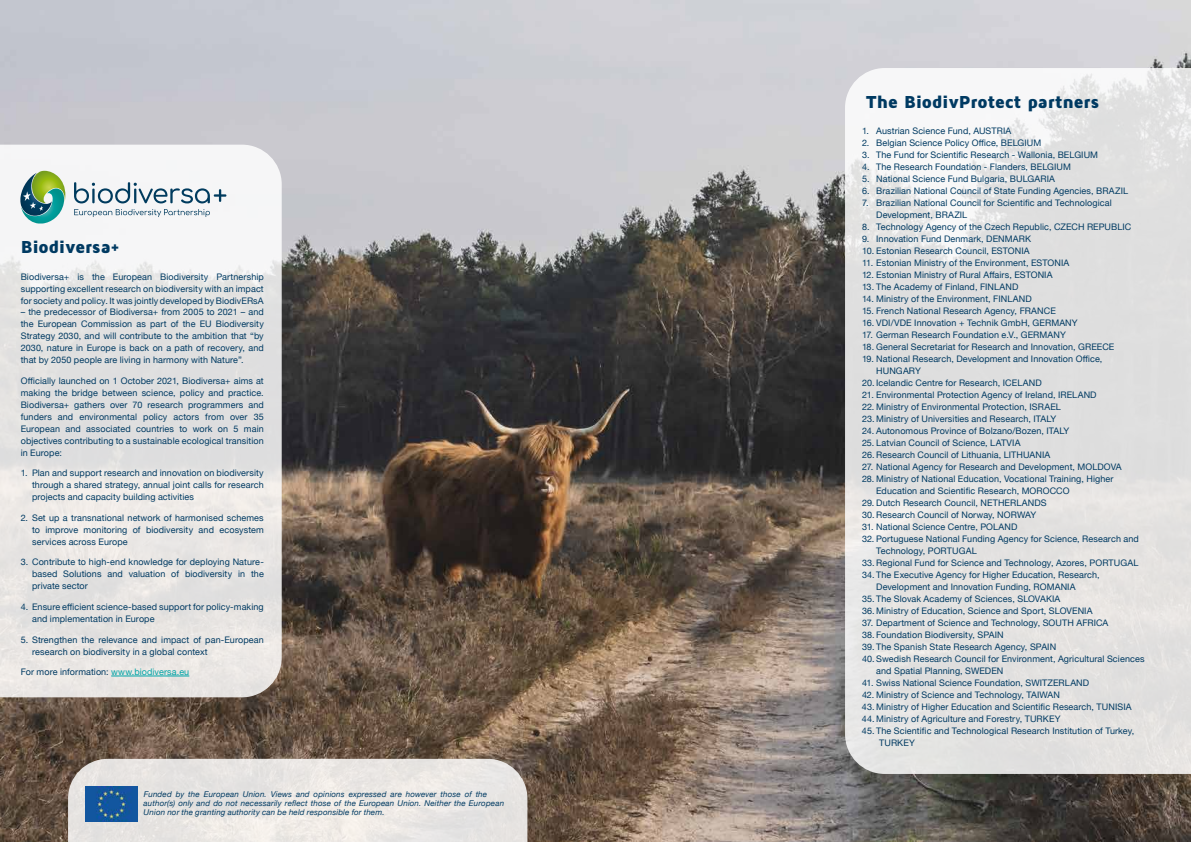
<style>
.page{position:relative;width:1191px;height:842px;background:#fff}
.page>*{position:absolute;margin:0;border:0;box-sizing:border-box;transform-origin:0 0}
.t1{font:900 18px "Maven Pro";letter-spacing:-.01em;color:#003a62}
.t2{font:9px/12px "Helvetica Neue";letter-spacing:.01em;color:#003a62}
.t3{font:italic 8px/9px "Helvetica Neue";letter-spacing:.015em;color:#003a62}
.s1{color:#00a4a7}
</style>
<div class="page">
<img style="left:0;top:0;width:1191px;height:842px">
<svg style="left:0;top:145px;width:282px;height:552px;fill:#e7e5e3"></svg>
<hr style="left:111px;top:676px;width:78px;height:1px;background:#00a4a7">
<svg style="left:845px;top:68px;width:346px;height:706px;fill:#e1e0df"></svg>
<svg style="left:68px;top:759px;width:459px;height:83px"></svg>
<img style="left:85px;top:787px;width:53px;height:34px">
<svg style="left:20px;top:171px;width:46px;height:52px"></svg>
<svg style="left:74px;top:182px;width:152px;height:21px"></svg>
<svg style="left:74px;top:209px;width:136px;height:8px"></svg>
<h1 class="t1" style="left:21px;top:236px;width:101px">Biodiversa+</h1>
<p class="t2" style="left:21px;top:271px;width:244px;text-align:justify">Biodiversa+ is the European Biodiversity Partnership supporting excellent research on biodiversity with an impact for society and policy. It was jointly developed by BiodivERsA</p>
<p class="t2" style="left:21px;top:307px;width:245px;text-align:justify">– the predecessor of Biodiversa+ from 2005 to 2021 – and the European Commission as part of the EU Biodiversity Strategy 2030, and will contribute to the ambition that “by 2030, nature in Europe is back on a path of recovery, and that by 2050 people are living in harmony with Nature”.</p>
<p class="t2" style="left:21px;top:375px;width:245px;text-align:justify">Officially launched on 1 October 2021, Biodiversa+ aims at making the bridge between science, policy and practice.<br>Biodiversa+ gathers over 70 research programmers and funders and environmental policy actors from over 35<br>European and associated countries to work on 5 main objectives contributing to a sustainable ecological transition in Europe:</p>
<p class="t2" style="left:32px;top:468px;width:233px;text-align:justify;text-indent:-11px">1. Plan and support research and innovation on biodiversity through a shared strategy, annual joint calls for research projects and capacity building activities</p>
<p class="t2" style="left:32px;top:512px;width:233px;text-align:justify;text-indent:-11px">2. Set up a transnational network of harmonised schemes to improve monitoring of biodiversity and ecosystem services across Europe</p>
<p class="t2" style="left:32px;top:557px;width:233px;text-align:justify;text-indent:-11px">3. Contribute to high-end knowledge for deploying Nature&shy;based Solutions and valuation of biodiversity in the private sector</p>
<p class="t2" style="left:32px;top:601px;width:233px;text-indent:-11px">4. Ensure efficient science-based support for policy-making and implementation in Europe</p>
<p class="t2" style="left:32px;top:634px;width:233px;text-indent:-11px">5. Strengthen the relevance and impact of pan-European research on biodiversity in a global context</p>
<p class="t2" style="left:21px;top:666px;width:170px">For more information: <span class="s1">www.biodiversa.eu</span></p>
<p class="t3" style="left:144px;top:790px;width:362px">Funded by the European Union. Views and opinions expressed are however those of the author(s) only and do not necessarily reflect those of the European Union. Neither the European<br>Union nor the granting authority can be held responsible for them.</p>
<h1 class="t1" style="left:866px;top:91px;width:235px">The BiodivProtect partners</h1>
<p class="t2" style="left:862px;top:125px;width:151px">1. Austrian Science Fund, AUSTRIA</p>
<p class="t2" style="left:862px;top:137px;width:181px">2. Belgian Science Policy Office, BELGIUM</p>
<p class="t2" style="left:862px;top:149px;width:237px">3. The Fund for Scientific Research - Wallonia, BELGIUM</p>
<p class="t2" style="left:862px;top:161px;width:210px">4. The Research Foundation - Flanders, BELGIUM</p>
<p class="t2" style="left:862px;top:173px;width:194px">5. National Science Fund Bulgaria, BULGARIA</p>
<p class="t2" style="left:862px;top:185px;width:267px">6. Brazilian National Council of State Funding Agencies, BRAZIL</p>
<p class="t2" style="left:876px;top:197px;width:237px;text-indent:-14px">7. Brazilian National Council for Scientific and Technological<br>Development, BRAZIL</p>
<p class="t2" style="left:862px;top:221px;width:271px">8. Technology Agency of the Czech Republic, CZECH REPUBLIC</p>
<p class="t2" style="left:862px;top:233px;width:170px">9. Innovation Fund Denmark, DENMARK</p>
<p class="t2" style="left:862px;top:245px;width:169px">10. Estonian Research Council, ESTONIA</p>
<p class="t2" style="left:862px;top:257px;width:209px">11. Estonian Ministry of the Environment, ESTONIA</p>
<p class="t2" style="left:862px;top:269px;width:192px">12. Estonian Ministry of Rural Affairs, ESTONIA</p>
<p class="t2" style="left:862px;top:281px;width:158px">13. The Academy of Finland, FINLAND</p>
<p class="t2" style="left:862px;top:293px;width:171px">14. Ministry of the Environment, FINLAND</p>
<p class="t2" style="left:862px;top:305px;width:195px">15. French National Research Agency, FRANCE</p>
<p class="t2" style="left:862px;top:317px;width:217px">16. VDI/VDE Innovation + Technik GmbH, GERMANY</p>
<p class="t2" style="left:862px;top:329px;width:205px">17. German Research Foundation e.V., GERMANY</p>
<p class="t2" style="left:862px;top:341px;width:254px">18. General Secretariat for Research and Innovation, GREECE</p>
<p class="t2" style="left:876px;top:353px;width:228px;text-indent:-14px">19. National Research, Development and Innovation Office,<br>HUNGARY</p>
<p class="t2" style="left:862px;top:377px;width:181px">20. Icelandic Centre for Research, ICELAND</p>
<p class="t2" style="left:862px;top:389px;width:236px">21. Environmental Protection Agency of Ireland, IRELAND</p>
<p class="t2" style="left:862px;top:401px;width:200px">22. Ministry of Environmental Protection, ISRAEL</p>
<p class="t2" style="left:862px;top:413px;width:196px">23. Ministry of Universities and Research, ITALY</p>
<p class="t2" style="left:862px;top:425px;width:209px">24. Autonomous Province of Bolzano/Bozen, ITALY</p>
<p class="t2" style="left:862px;top:437px;width:160px">25. Latvian Council of Science, LATVIA</p>
<p class="t2" style="left:862px;top:449px;width:190px">26. Research Council of Lithuania, LITHUANIA</p>
<p class="t2" style="left:862px;top:461px;width:261px">27. National Agency for Research and Development, MOLDOVA</p>
<p class="t2" style="left:876px;top:473px;width:239px;text-indent:-14px">28. Ministry of National Education, Vocational Training, Higher<br>Education and Scientific Research, MOROCCO</p>
<p class="t2" style="left:862px;top:497px;width:186px">29. Dutch Research Council, NETHERLANDS</p>
<p class="t2" style="left:862px;top:509px;width:176px">30. Research Council of Norway, NORWAY</p>
<p class="t2" style="left:862px;top:521px;width:157px">31. National Science Centre, POLAND</p>
<p class="t2" style="left:876px;top:533px;width:264px;text-indent:-14px">32. Portuguese National Funding Agency for Science, Research and<br>Technology, PORTUGAL</p>
<p class="t2" style="left:862px;top:557px;width:278px">33. Regional Fund for Science and Technology, Azores, PORTUGAL</p>
<p class="t2" style="left:876px;top:569px;width:225px;text-indent:-14px">34. The Executive Agency for Higher Education, Research,<br>Development and Innovation Funding, ROMANIA</p>
<p class="t2" style="left:862px;top:593px;width:200px">35. The Slovak Academy of Sciences, SLOVAKIA</p>
<p class="t2" style="left:862px;top:605px;width:232px">36. Ministry of Education, Science and Sport, SLOVENIA</p>
<p class="t2" style="left:862px;top:617px;width:248px">37. Department of Science and Technology, SOUTH AFRICA</p>
<p class="t2" style="left:862px;top:629px;width:143px">38. Foundation Biodiversity, SPAIN</p>
<p class="t2" style="left:862px;top:641px;width:196px">39. The Spanish State Research Agency, SPAIN</p>
<p class="t2" style="left:876px;top:653px;width:270px;text-indent:-14px">40. Swedish Research Council for Environment, Agricultural Sciences and Spatial Planning, SWEDEN</p>
<p class="t2" style="left:862px;top:677px;width:229px">41. Swiss National Science Foundation, SWITZERLAND</p>
<p class="t2" style="left:862px;top:689px;width:199px">42. Ministry of Science and Technology, TAIWAN</p>
<p class="t2" style="left:862px;top:701px;width:271px">43. Ministry of Higher Education and Scientific Research, TUNISIA</p>
<p class="t2" style="left:862px;top:713px;width:200px">44. Ministry of Agriculture and Forestry, TURKEY</p>
<p class="t2" style="left:879px;top:725px;width:256px;text-indent:-17px">45. The Scientific and Technological Research Institution of Turkey,<br>TURKEY</p>
</div>
